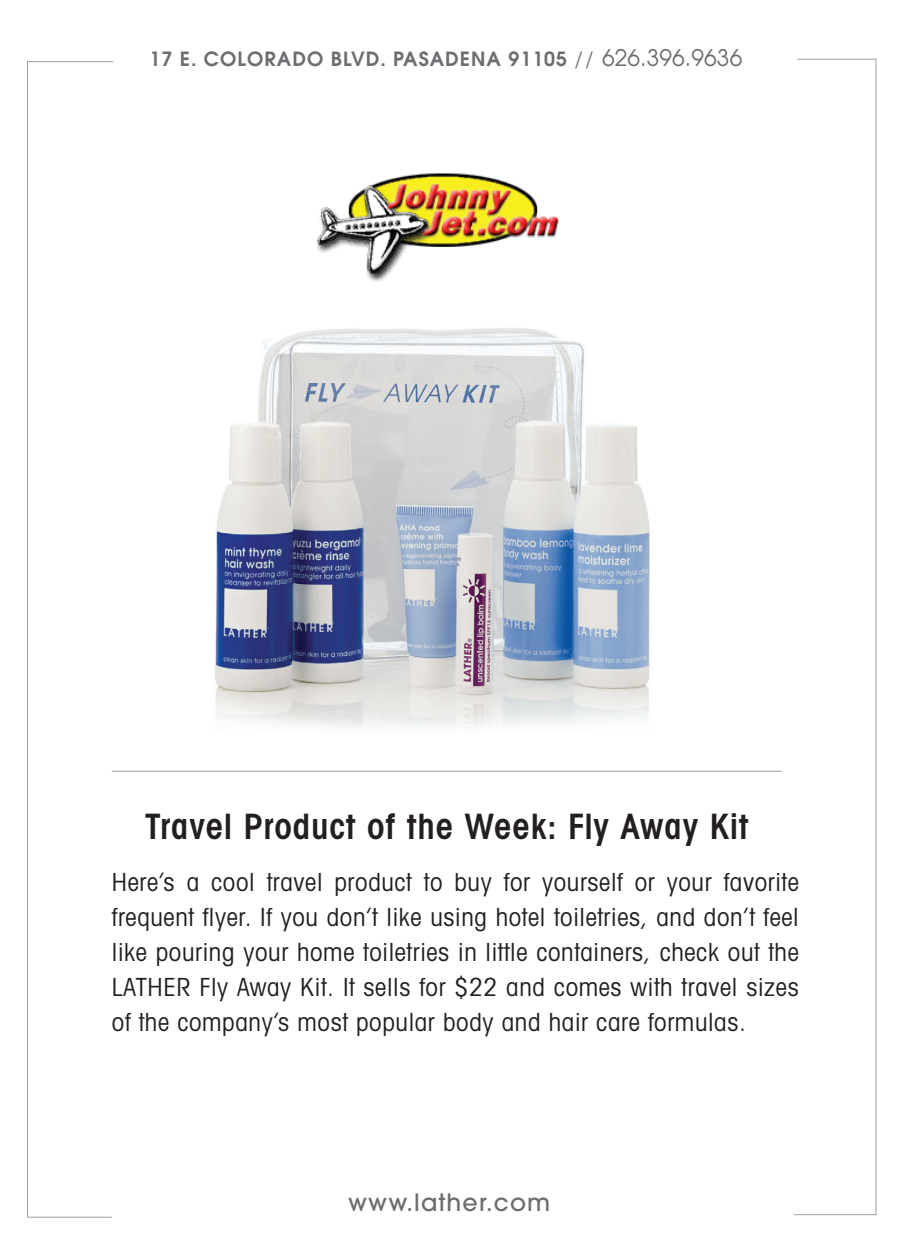
<style>
.page{position:relative;width:900px;height:1260px;background:#fff}
.page>*{position:absolute;margin:0;border:0;box-sizing:border-box;transform-origin:0 0}
.t1{font:600 condensed 35px "Avant Garde";letter-spacing:.025em;color:#231f20}
.t2{font:condensed 25px/35px "Avant Garde";letter-spacing:.025em;color:#231f20;text-align:justify}
.t3{font:500 23.75px "Avant Garde";letter-spacing:.05em;color:#6c6d70}
.t4{font:600 19.5px "Avant Garde";letter-spacing:.05em;color:#6c6d70}
.s1{font-weight:400}
.s2{font-weight:400;font-size:22.75px}
</style>
<div class="page">
<svg style="left:794px;top:59px;width:83px;height:1156px"></svg>
<svg style="left:27px;top:61px;width:87px;height:1157px"></svg>
<img style="left:158px;top:328px;width:564px;height:443px">
<hr style="left:112px;top:771px;width:670px;height:1px;background:#9d9fa2">
<img style="left:317px;top:173px;width:242px;height:109px">
<p class="t4" style="left:150px;top:46px;width:594px">17 E. COLORADO BLVD. PASADENA 91105 <span class="s1">//</span> <span class="s2">626.396.9636</span></p>
<h1 class="t1" style="left:145px;top:805px;width:605px">Travel Product of the Week: Fly Away Kit</h1>
<p class="t2" style="left:112px;top:864px;width:688px">Here’s a cool travel product to buy for yourself or your favorite frequent flyer. If you don’t like using hotel toiletries, and don’t feel like pouring your home toiletries in little containers, check out the LATHER Fly Away Kit. It sells for $22 and comes with travel sizes of the company’s most popular body and hair care formulas.</p>
<p class="t3" style="left:348px;top:1188px;width:204px">www.lather.com</p>
</div>
